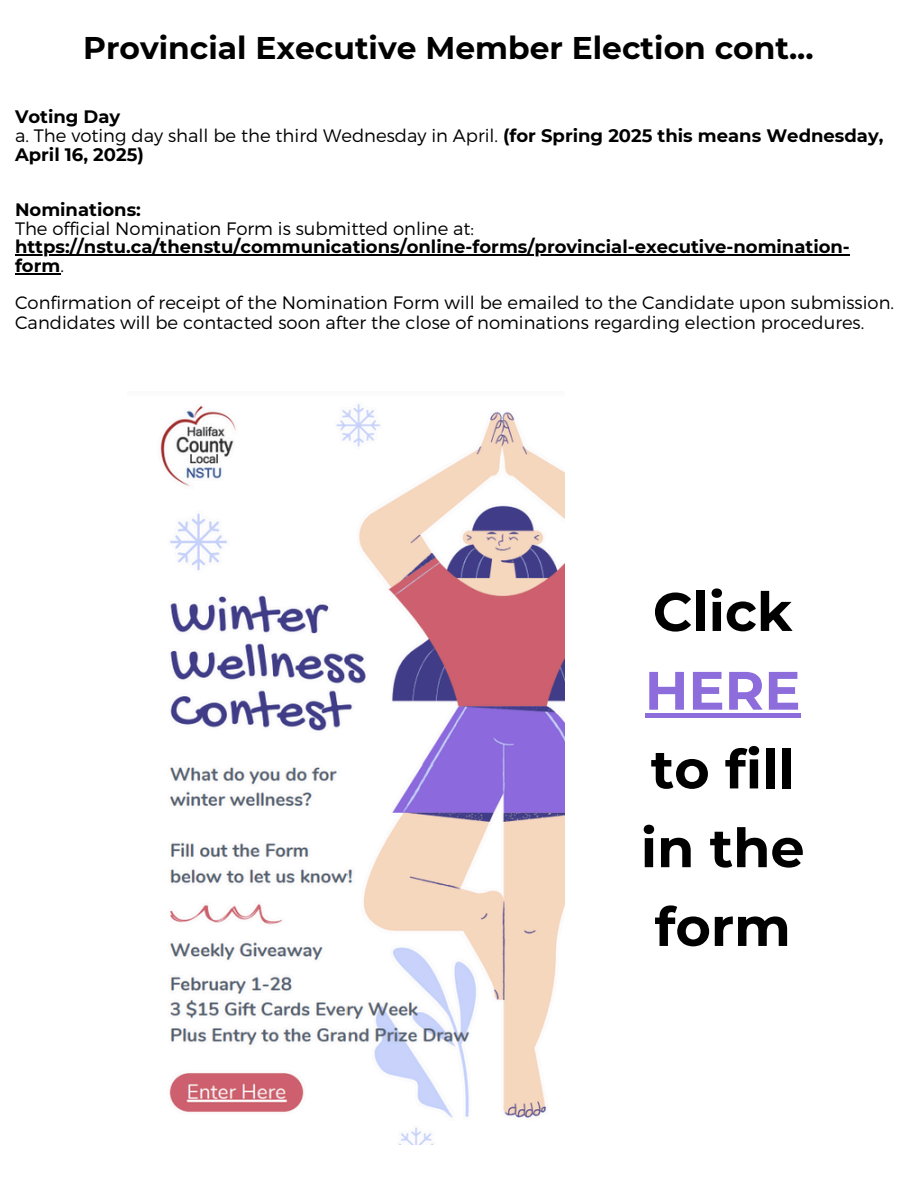
<style>
.page{position:relative;width:918px;height:1188px;background:#fff}
.page>*{position:absolute;margin:0;border:0;box-sizing:border-box;transform-origin:0 0}
.t1{font:700 54px/78.8px "Montserrat";color:#000}
.t2{font:700 31.35px "Montserrat";color:#000}
.t3{font:300 18px/19.2px "Montserrat";color:#000}
.t4{font:700 18px/19.2px "Montserrat";color:#000}
.s1{font-weight:700}
.s2{font-weight:300}
.s3{color:#8d6cdc}
</style>
<div class="page">
<hr style="left:15px;top:254px;width:835px;height:1px;background:#000">
<hr style="left:15px;top:273px;width:45px;height:2px;background:#000">
<img style="left:160px;top:404px;width:404px;height:740px">
<div style="left:645px;top:713px;width:156px;height:5px;background:#8d6cdc"></div>
<h1 class="t2" style="left:83px;top:29px;width:732px">Provincial Executive Member Election cont...</h1>
<h2 class="t4" style="left:15px;top:107px;width:107px">Voting Day</h2>
<p class="t3" style="left:15px;top:125px;width:870px">a. The voting day shall be the third Wednesday in April. <span class="s1">(for Spring 2025 this means Wednesday,<br>April 16, 2025)</span></p>
<p class="t4" style="left:15px;top:200px;width:127px">Nominations:</p>
<p class="t3" style="left:15px;top:218px;width:461px">The official Nomination Form is submitted online at:</p>
<p class="t4" style="left:15px;top:237px;width:836px">https://nstu.ca/thenstu/communications/online-forms/provincial-executive-nomination&shy;form<span class="s2">.</span></p>
<p class="t3" style="left:15px;top:292px;width:881px">Confirmation of receipt of the Nomination Form will be emailed to the Candidate upon submission.</p>
<p class="t3" style="left:15px;top:312px;width:851px">Candidates will be contacted soon after the close of nominations regarding election procedures.</p>
<p class="t1" style="left:641px;top:572px;width:165px">Click<br><span class="s3">HERE </span>to fill in the form</p>
</div>
